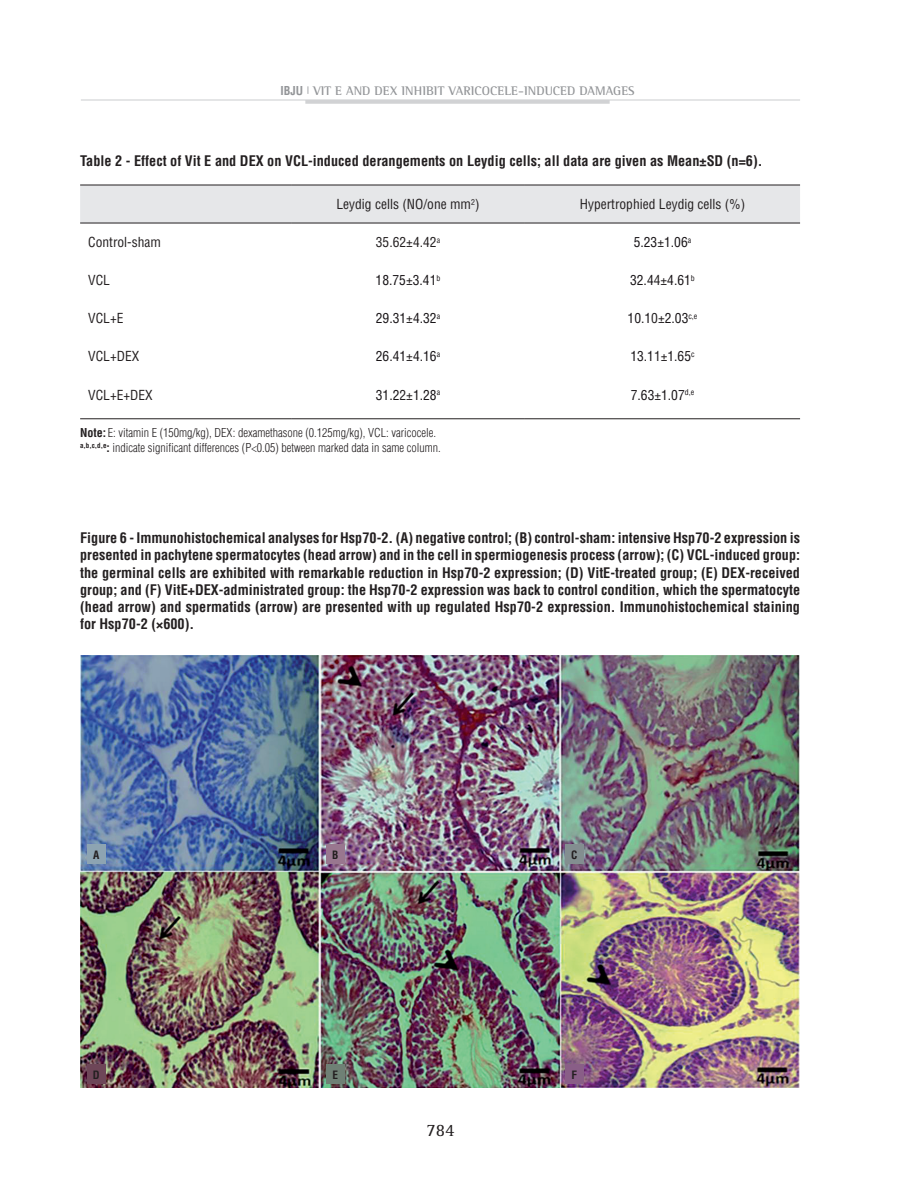
<style>
.page{position:relative;width:898px;height:1200px;background:#fff}
.page>*{position:absolute;margin:0;border:0;box-sizing:border-box;transform-origin:0 0}
.t1{font:18px "Rotis Serif";color:#231f20}
.t2{font:700 condensed 14.25px/17.1px "Helvetica";color:#231f20;text-align:justify}
.t3{font:condensed 13.5px "Helvetica";color:#181417}
.t4{font:condensed 13.5px "Helvetica";color:#231f20}
.t5{font:700 12.75px "Rotis Semi Serif";color:#939598}
.t6{font:300 condensed 12px/15px "Helvetica";color:#231f20}
.t7{font:700 condensed 11.25px "Helvetica";color:#231f20}
.s1{font-family:"Helvetica";font-stretch:condensed;font-size:12px}
.s2{color:#231f20}
.s3{font-weight:700}
</style>
<div class="page">
<hr style="left:81px;top:99px;width:718px;height:2px;background:#dcdddf">
<hr style="left:305px;top:100px;width:304px;height:4px;background:#d1d2d4">
<img style="left:80px;top:655px;width:719px;height:431px">
<div style="left:80px;top:185px;width:719px;height:37px;background:#e6e7e9"></div>
<hr style="left:80px;top:418px;width:211px;height:1px;background:#231f20">
<hr style="left:291px;top:418px;width:233px;height:1px;background:#231f20">
<hr style="left:524px;top:418px;width:275px;height:1px;background:#231f20">
<hr style="left:80px;top:184px;width:211px;height:1px;background:#231f20">
<hr style="left:291px;top:184px;width:233px;height:1px;background:#231f20">
<hr style="left:524px;top:184px;width:275px;height:1px;background:#231f20">
<hr style="left:80px;top:222px;width:211px;height:1px;background:#231f20">
<hr style="left:291px;top:222px;width:233px;height:1px;background:#231f20">
<hr style="left:524px;top:222px;width:275px;height:1px;background:#231f20">
<div style="left:87px;top:844px;width:19px;height:19px;background:#8da4b2"></div>
<div style="left:87px;top:1064px;width:19px;height:19px;background:#6e4658"></div>
<div style="left:325px;top:844px;width:19px;height:19px;background:#99778f"></div>
<div style="left:325px;top:1064px;width:19px;height:19px;background:#6f8075"></div>
<div style="left:564px;top:844px;width:19px;height:19px;background:#838e90"></div>
<div style="left:564px;top:1064px;width:19px;height:19px;background:#895e87"></div>
<p class="t5" style="left:280px;top:83px;width:355px"><span class="s1">ibju</span> <sup>|</sup> VIT E AND DEX INHIBIT VARICOCELE-INDUCED DAMAGES</p>
<p class="t2" style="left:80px;top:152px;width:683px">Table 2 - Effect of Vit E and DEX on VCL-induced derangements on Leydig cells; all data are given as Mean±SD (n=6).</p>
<p class="t4" style="left:336px;top:196px;width:145px">Leydig cells (NO/one mm<sup>2</sup>)</p>
<p class="t4" style="left:579px;top:196px;width:167px">Hypertrophied Leydig cells (%)</p>
<p class="t4" style="left:88px;top:234px;width:74px">Control-sham</p>
<p class="t4" style="left:376px;top:234px;width:66px">35.62±4.42<sup>a</sup></p>
<p class="t3" style="left:633px;top:234px;width:59px">5.23<span class="s2">±</span>1.06<sup>a</sup></p>
<p class="t4" style="left:88px;top:272px;width:23px">VCL</p>
<p class="t3" style="left:375px;top:272px;width:66px">18.75<span class="s2">±</span>3.41<sup>b</sup></p>
<p class="t3" style="left:630px;top:272px;width:66px">32.4<span class="s2">4±</span>4.61<sup>b</sup></p>
<p class="t4" style="left:88px;top:310px;width:37px">VCL+E</p>
<p class="t3" style="left:376px;top:310px;width:66px">29.31<span class="s2">±</span>4.32<sup>a</sup></p>
<p class="t3" style="left:627px;top:310px;width:71px">10.1<span class="s2">0±</span>2.03<sup>c,e</sup></p>
<p class="t4" style="left:88px;top:348px;width:53px">VCL+DEX</p>
<p class="t3" style="left:376px;top:348px;width:66px">26.41<span class="s2">±</span>4.16<sup>a</sup></p>
<p class="t3" style="left:630px;top:348px;width:66px">13.1<span class="s2">1±</span>1.65<sup>c</sup></p>
<p class="t4" style="left:88px;top:386px;width:66px">VCL+E+DEX</p>
<p class="t3" style="left:376px;top:386px;width:66px">31.2<span class="s2">2±</span>1.28<sup>a</sup></p>
<p class="t3" style="left:630px;top:386px;width:65px">7.63<span class="s2">±</span>1.07<sup>d,e</sup></p>
<p class="t6" style="left:80px;top:424px;width:362px"><span class="s3">Note:</span> E: vitamin E (150mg/kg), DEX: dexamethasone (0.125mg/kg), VCL: varicocele. <sup>a,b,c,d,e</sup><span class="s3">:</span> indicate significant differences (P&lt;0.05) between marked data in same column.</p>
<p class="t2" style="left:80px;top:529px;width:721px">Figure 6 - Immunohistochemical analyses for Hsp70-2. (A) negative control; (B) control-sham: intensive Hsp70-2 expression is presented in pachytene spermatocytes (head arrow) and in the cell in spermiogenesis process (arrow); (C) VCL-induced group: the germinal cells are exhibited with remarkable reduction in Hsp70-2 expression; (D) VitE-treated group; (E) DEX-received group; and (F) VitE+DEX-administrated group: the Hsp70-2 expression was back to control condition, which the spermatocyte (head arrow) and spermatids (arrow) are presented with up regulated Hsp70-2 expression. Immunohistochemical staining for Hsp70-2 (×600).</p>
<p class="t7" style="left:93px;top:847px;width:8px">A</p>
<p class="t7" style="left:93px;top:1067px;width:8px">D</p>
<p class="t7" style="left:332px;top:847px;width:8px">B</p>
<p class="t7" style="left:332px;top:1067px;width:7px">E</p>
<p class="t1" style="left:426px;top:1119px;width:30px">784</p>
<p class="t7" style="left:571px;top:847px;width:8px">C</p>
<p class="t7" style="left:571px;top:1067px;width:7px">F</p>
</div>
